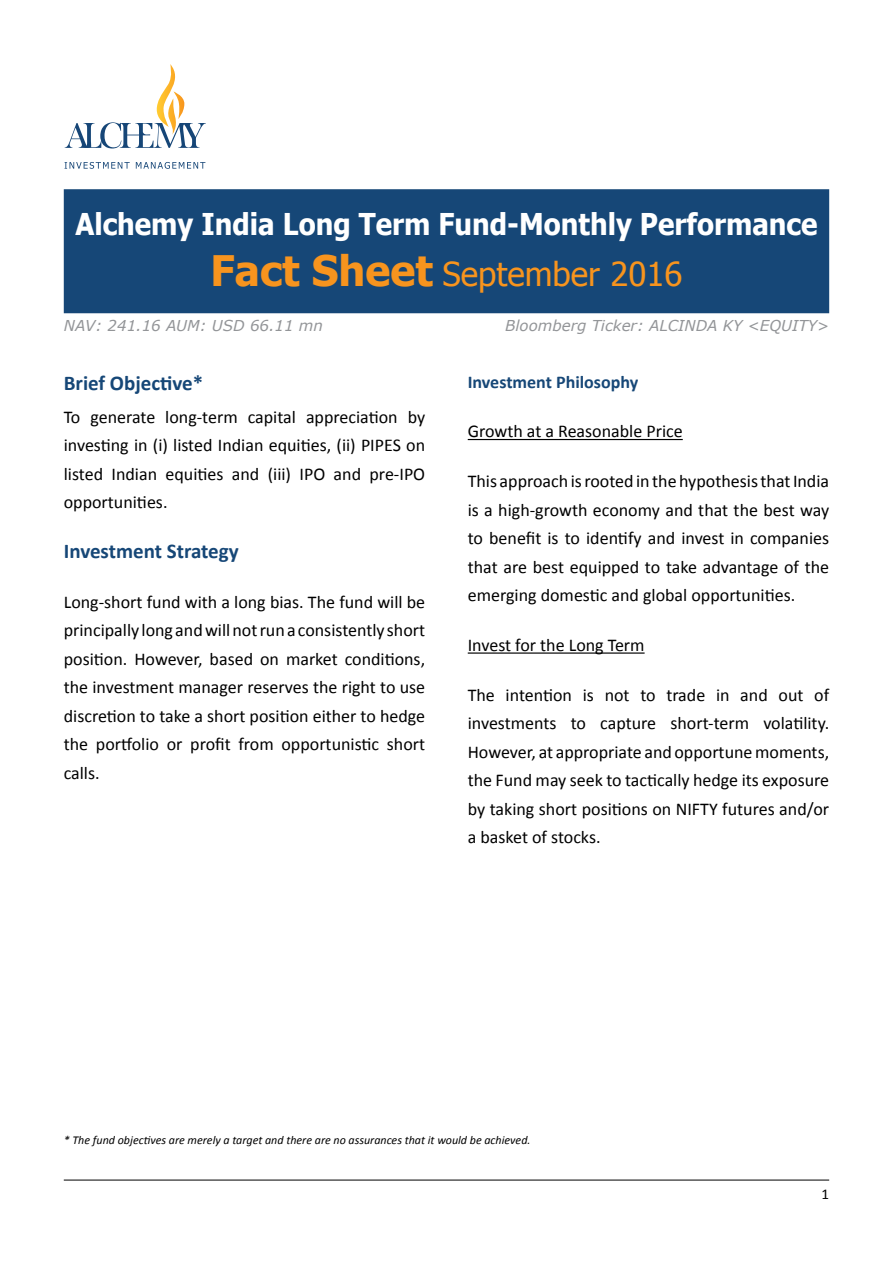
<style>
.page{position:relative;width:893px;height:1263px;background:#fff}
.page>*{position:absolute;margin:0;border:0;box-sizing:border-box;transform-origin:0 0}
.t1{font:33px "Tahoma";color:#f7941e}
.t2{font:700 30px "Tahoma";color:#fff;scale:.92 1}
.t3{font:700 21px "Calibri";color:#164777}
.t4{font:18px/28.5px "Calibri";color:#000;text-align:justify}
.t5{font:700 18px "Calibri";color:#164777}
.t6{font:italic 15px "Verdana";color:#939598}
.t7{font:15px "Calibri";color:#000}
.t8{font:italic 12px "Calibri";color:#000}
.s1{font-weight:700;font-size:42px}
</style>
<div class="page">
<svg style="left:65px;top:64px;width:141px;height:84px"></svg>
<svg style="left:65px;top:162px;width:65px;height:7px"></svg>
<svg style="left:136px;top:162px;width:69px;height:7px"></svg>
<hr style="left:64px;top:1180px;width:765px;height:1px;background:#000">
<div style="left:64px;top:189px;width:765px;height:124px;background:#164777;border:2px solid #164777"></div>
<hr style="left:468px;top:439px;width:215px;height:1px;background:#000">
<hr style="left:468px;top:652px;width:177px;height:2px;background:#000">
<h2 class="t2" style="left:75px;top:203px;width:808px">Alchemy India Long Term Fund-Monthly Performance</h2>
<h1 class="t1" style="left:210px;top:252px;width:473px"><span class="s1">Fact Sheet</span> September 2016</h1>
<p class="t6" style="left:64px;top:315px;width:261px">NAV: 241.16 AUM: USD 66.11 mn</p>
<p class="t6" style="left:505px;top:315px;width:326px">Bloomberg Ticker: ALCINDA KY &lt;EQUITY&gt;</p>
<p class="t3" style="left:64px;top:370px;width:141px">Brief Objective*</p>
<p class="t4" style="left:64px;top:402px;width:363px">To generate long-term capital appreciation by investing in (i) listed Indian equities, (ii) PIPES on listed Indian equities and (iii) IPO and pre-IPO opportunities.</p>
<p class="t3" style="left:64px;top:538px;width:176px">Investment Strategy</p>
<p class="t4" style="left:64px;top:587px;width:363px">Long-short fund with a long bias. The fund will be principally long and will not run a consistently short position. However, based on market conditions, the investment manager reserves the right to use discretion to take a short position either to hedge the portfolio or profit from opportunistic short calls.</p>
<p class="t5" style="left:468px;top:370px;width:172px">Investment Philosophy</p>
<p class="t4" style="left:468px;top:416px;width:216px">Growth at a Reasonable Price</p>
<p class="t4" style="left:468px;top:466px;width:363px">This approach is rooted in the hypothesis that India is a high-growth economy and that the best way to benefit is to identify and invest in companies that are best equipped to take advantage of the emerging domestic and global opportunities.</p>
<p class="t4" style="left:468px;top:630px;width:178px">Invest for the Long Term</p>
<p class="t4" style="left:468px;top:680px;width:363px">The intention is not to trade in and out of investments to capture short-term volatility.<br>However, at appropriate and opportune moments, the Fund may seek to tactically hedge its exposure by taking short positions on NIFTY futures and/or a basket of stocks.</p>
<p class="t8" style="left:64px;top:1132px;width:468px">* The fund objectives are merely a target and there are no assurances that it would be achieved.</p>
<p class="t7" style="left:822px;top:1185px;width:9px">1</p>
</div>
